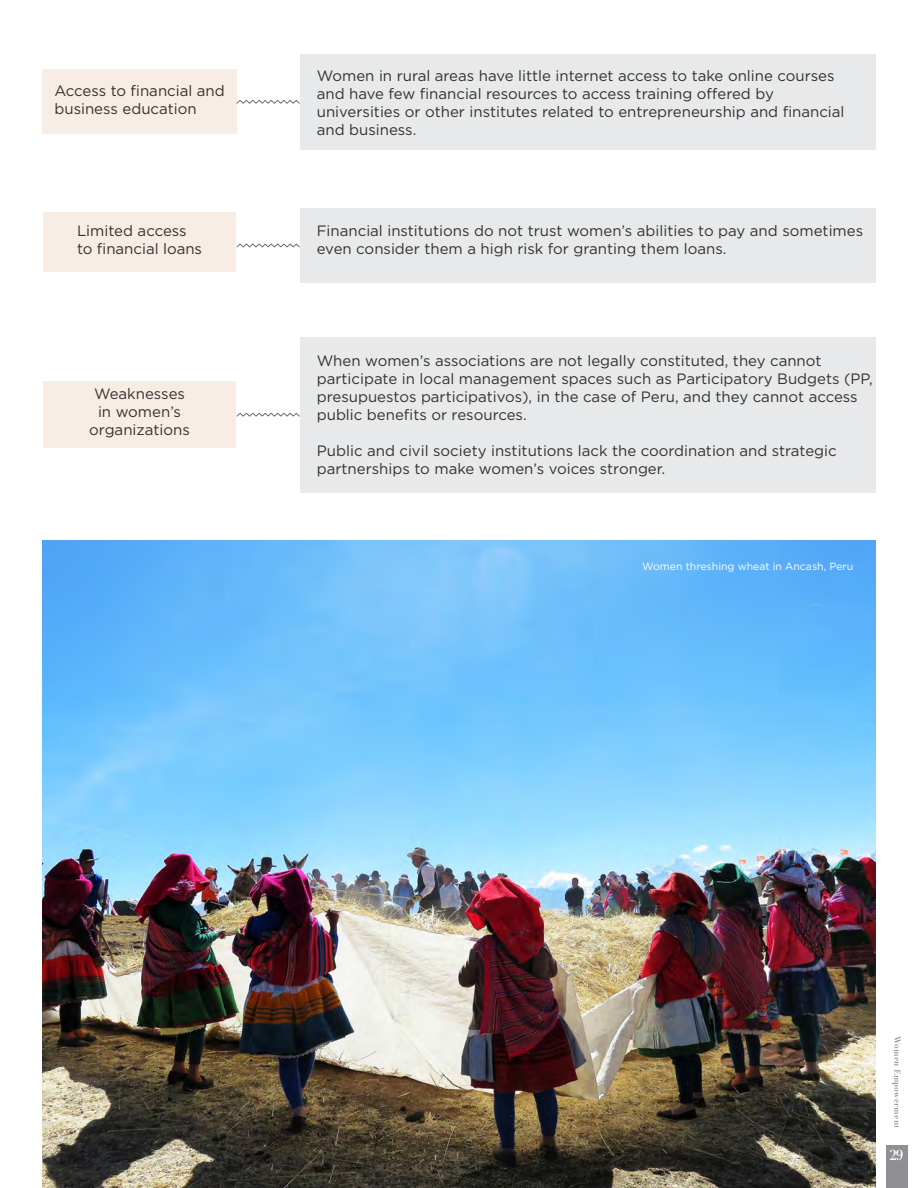
<style>
.page{position:relative;width:918px;height:1188px;background:#fff}
.page>*{position:absolute;margin:0;border:0;box-sizing:border-box;transform-origin:0 0}
.t1{font:15px/18px "Gotham";color:#333231}
.t2{font:700 15px "Andrade Pro";color:#fff}
.t3{font:10.5px "Gotham";color:#fff}
.t4{font:700 9px "Andrade Pro";letter-spacing:.02em;color:#8e9094}
</style>
<div class="page">
<div style="left:886px;top:1145px;width:21px;height:43px;background:#8e9094"></div>
<svg style="left:237px;top:100px;width:63px;height:4px"></svg>
<svg style="left:236px;top:243px;width:64px;height:5px"></svg>
<svg style="left:236px;top:412px;width:64px;height:5px"></svg>
<div style="left:43px;top:70px;width:194px;height:64px;background:#f7ede4"></div>
<div style="left:43px;top:212px;width:193px;height:60px;background:#f7ede4"></div>
<div style="left:43px;top:382px;width:193px;height:66px;background:#f7ede4"></div>
<div style="left:300px;top:54px;width:575px;height:96px;background:#e8e9ea"></div>
<div style="left:300px;top:208px;width:575px;height:75px;background:#e8e9ea"></div>
<div style="left:300px;top:337px;width:575px;height:155px;background:#e8e9ea"></div>
<img style="left:43px;top:540px;width:832px;height:648px">
<p class="t1" style="left:54px;top:81px;width:172px">Access to financial and business education</p>
<p class="t1" style="left:77px;top:221px;width:127px">Limited access to financial loans</p>
<p class="t1" style="left:89px;top:385px;width:102px;text-align:center">Weaknesses in women’s organizations</p>
<p class="t1" style="left:317px;top:66px;width:529px">Women in rural areas have little internet access to take online courses and have few financial resources to access training offered by universities or other institutes related to entrepreneurship and financial and business.</p>
<p class="t1" style="left:317px;top:222px;width:548px">Financial institutions do not trust women’s abilities to pay and sometimes even consider them a high risk for granting them loans.</p>
<p class="t1" style="left:317px;top:351px;width:557px">When women’s associations are not legally constituted, they cannot participate in local management spaces such as Participatory Budgets (PP, presupuestos participativos), in the case of Peru, and they cannot access public benefits or resources.</p>
<p class="t1" style="left:317px;top:441px;width:521px">Public and civil society institutions lack the coordination and strategic partnerships to make women’s voices stronger.</p>
<p class="t3" style="left:642px;top:559px;width:213px">Women threshing wheat in Ancash, Peru</p>
<p class="t4" style="left:903px;top:1036px;width:93px;rotate:90deg">Women Empowerment</p>
<p class="t2" style="left:889px;top:1145px;width:16px">29</p>
</div>
